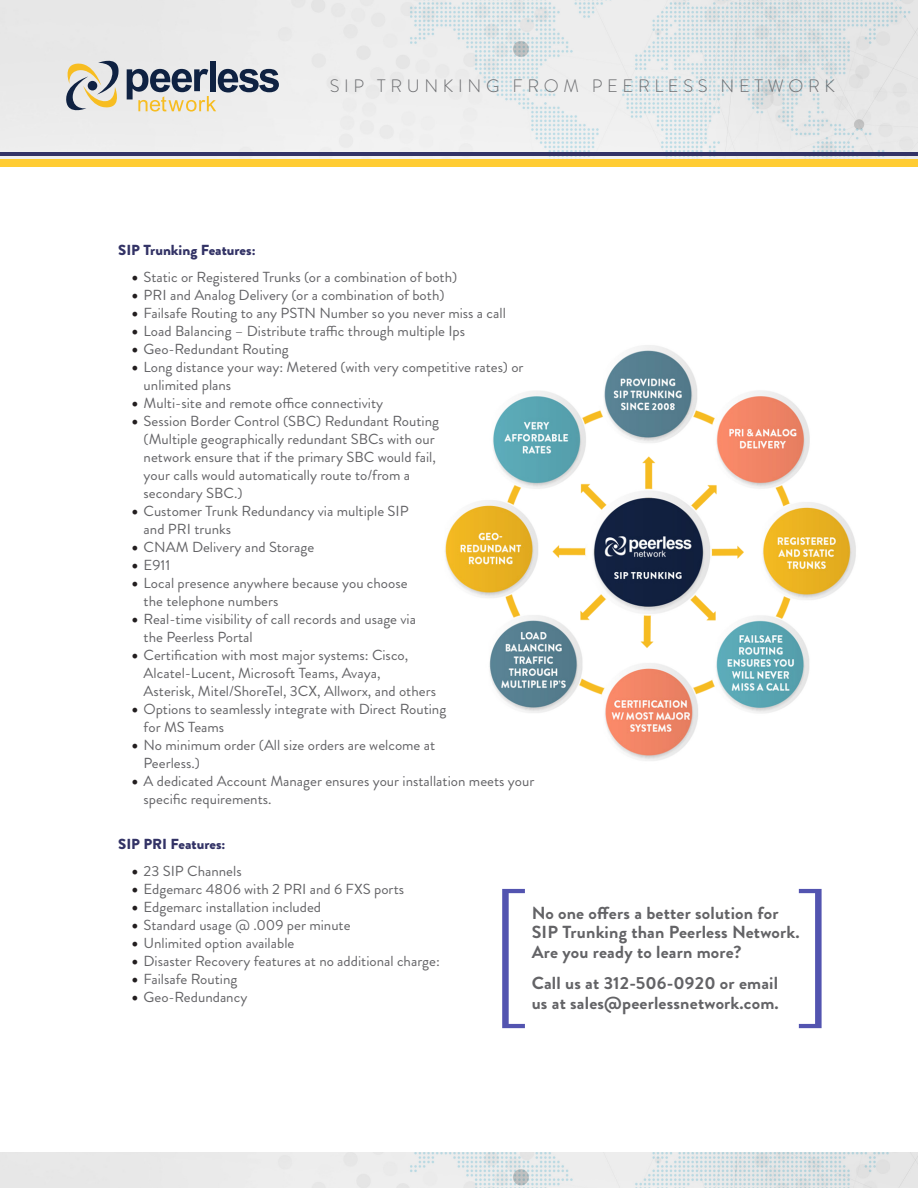
<style>
.page{position:relative;width:918px;height:1188px;background:#fff}
.page>*{position:absolute;margin:0;border:0;box-sizing:border-box;transform-origin:0 0}
.t1{font:300 18px "Brandon Grotesque";letter-spacing:.26em;color:#6c6d70}
.t2{font:700 17.4px/19.5px "Brandon Grotesque";letter-spacing:.01em;color:#636366}
.t3{font:14.55px/18px "Brandon Grotesque";color:#636366}
.t4{font:900 14.55px "Brandon Grotesque";color:#336}
.s1{font-family:"Minion Pro";font-size:18px;color:#231f20}
</style>
<div class="page">
<img style="left:0;top:0;width:918px;height:159px">
<img style="left:0;top:1152px;width:918px;height:36px">
<svg style="left:66px;top:61px;width:213px;height:51px;background:#b5b6b3"></svg>
<div style="left:0;top:159px;width:918px;height:7px;background:#fc3"></div>
<hr style="left:0;top:152px;width:918px;height:4px;background:#336">
<img style="left:445px;top:345px;width:411px;height:416px">
<svg style="left:502px;top:889px;width:23px;height:139px"></svg>
<svg style="left:799px;top:889px;width:23px;height:139px"></svg>
<p class="t1" style="left:330px;top:73px;width:507px">SIP TRUNKING FROM PEERLESS NETWORK</p>
<p class="t4" style="left:118px;top:239px;width:139px">SIP Trunking Features:</p>
<p class="t3" style="left:132px;top:268px;width:327px"><span class="s1">•</span> Static or Registered Trunks (or a combination of both)</p>
<p class="t3" style="left:132px;top:286px;width:314px"><span class="s1">•</span> PRI and Analog Delivery (or a combination of both)</p>
<p class="t3" style="left:132px;top:304px;width:376px"><span class="s1">•</span> Failsafe Routing to any PSTN Number so you never miss a call</p>
<p class="t3" style="left:132px;top:322px;width:335px"><span class="s1">•</span> Load Balancing – Distribute traffic through multiple Ips</p>
<p class="t3" style="left:132px;top:340px;width:159px"><span class="s1">•</span> Geo-Redundant Routing</p>
<p class="t3" style="left:144px;top:358px;width:382px;text-indent:-12px"><span class="s1">•</span> Long distance your way: Metered (with very competitive rates) or unlimited plans</p>
<p class="t3" style="left:132px;top:394px;width:253px"><span class="s1">•</span> Multi-site and remote office connectivity</p>
<p class="t3" style="left:144px;top:412px;width:297px;text-indent:-12px"><span class="s1">•</span> Session Border Control (SBC) Redundant Routing (Multiple geographically redundant SBCs with our network ensure that if the primary SBC would fail, your calls would automatically route to/from a secondary SBC.)</p>
<p class="t3" style="left:144px;top:502px;width:267px;text-indent:-12px"><span class="s1">•</span> Customer Trunk Redundancy via multiple SIP and PRI trunks</p>
<p class="t3" style="left:132px;top:538px;width:184px"><span class="s1">•</span> CNAM Delivery and Storage</p>
<p class="t3" style="left:132px;top:556px;width:40px"><span class="s1">•</span> E911</p>
<p class="t3" style="left:144px;top:574px;width:266px;text-indent:-12px"><span class="s1">•</span> Local presence anywhere because you choose the telephone numbers</p>
<p class="t3" style="left:144px;top:610px;width:274px;text-indent:-12px"><span class="s1">•</span> Real-time visibility of call records and usage via the Peerless Portal</p>
<p class="t3" style="left:144px;top:646px;width:294px;text-indent:-12px"><span class="s1">•</span> Certification with most major systems: Cisco,<br>Alcatel-Lucent, Microsoft Teams, Avaya,<br>Asterisk, Mitel/ShoreTel, 3CX, Allworx, and others</p>
<p class="t3" style="left:144px;top:700px;width:304px;text-indent:-12px"><span class="s1">•</span> Options to seamlessly integrate with Direct Routing for MS Teams</p>
<p class="t3" style="left:144px;top:736px;width:293px;text-indent:-12px"><span class="s1">•</span> No minimum order (All size orders are welcome at<br>Peerless.)</p>
<p class="t3" style="left:144px;top:772px;width:392px;text-indent:-12px"><span class="s1">•</span> A dedicated Account Manager ensures your installation meets your specific requirements.</p>
<p class="t4" style="left:118px;top:834px;width:109px">SIP PRI Features:</p>
<p class="t3" style="left:132px;top:862px;width:112px"><span class="s1">•</span> 23 SIP Channels</p>
<p class="t3" style="left:132px;top:880px;width:274px"><span class="s1">•</span> Edgemarc 4806 with 2 PRI and 6 FXS ports</p>
<p class="t3" style="left:132px;top:898px;width:191px"><span class="s1">•</span> Edgemarc installation included</p>
<p class="t3" style="left:132px;top:916px;width:220px"><span class="s1">•</span> Standard usage @ .009 per minute</p>
<p class="t3" style="left:132px;top:934px;width:164px"><span class="s1">•</span> Unlimited option available</p>
<p class="t3" style="left:132px;top:952px;width:310px"><span class="s1">•</span> Disaster Recovery features at no additional charge:</p>
<p class="t3" style="left:132px;top:970px;width:107px"><span class="s1">•</span> Failsafe Routing</p>
<p class="t3" style="left:132px;top:988px;width:117px"><span class="s1">•</span> Geo-Redundancy</p>
<p class="t2" style="left:532px;top:903px;width:248px">No one offers a better solution for</p>
<p class="t2" style="left:532px;top:923px;width:270px">SIP Trunking than Peerless Network.<br>Are you ready to learn more?</p>
<p class="t2" style="left:532px;top:974px;width:248px">Call us at 312-506-0920 or email</p>
<p class="t2" style="left:532px;top:993px;width:249px">us at sales@peerlessnetwork.com.</p>
</div>
